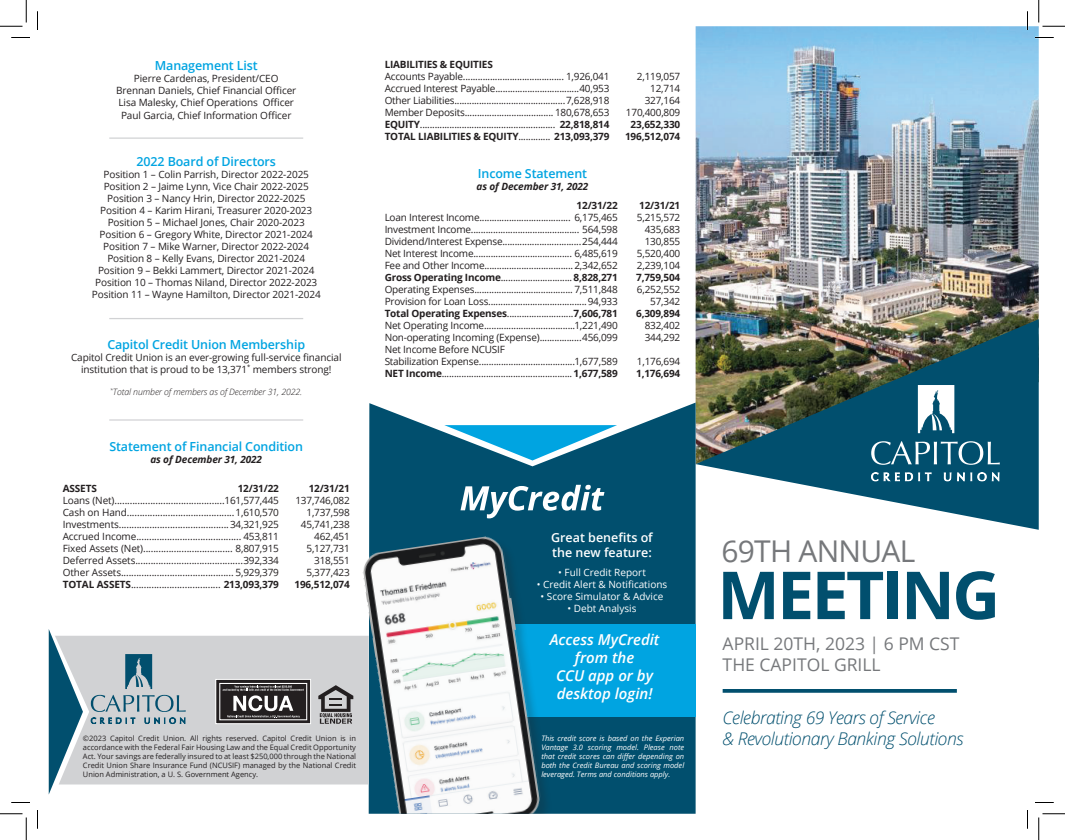
<style>
.page{position:relative;width:1065px;height:840px;background:#fff}
.page>*{position:absolute;margin:0;border:0;box-sizing:border-box;transform-origin:0 0}
.t1{font:700 66.25px "Open Sans";letter-spacing:-.04em;color:#014f6e}
.t2{font:30px "Open Sans";letter-spacing:-.025em;color:#76787b}
.t3{font:italic 300 17.5px/21px "Open Sans";letter-spacing:-.025em;color:#014f6e}
.t4{font:17.5px/21px "Open Sans";color:#76787b}
.t5{font:italic 600 15px/18px "Open Sans";color:#fff;text-align:center}
.t6{font:600 12.5px "Open Sans";letter-spacing:-.01em;color:#00a4e1}
.t7{font:600 12.5px/15px "Open Sans";color:#fff}
.t8{font:10px/12px "Open Sans";letter-spacing:-.01em;color:#231f20;text-align:right}
.t9{font:700 10px/12px "Open Sans";letter-spacing:-.02em;color:#231f20;text-align:center}
.t10{font:10px "Open Sans";color:#fff}
.t11{font:italic 700 10px "Open Sans";letter-spacing:-.01em;color:#231f20}
.t12{font:italic 300 8.75px "Open Sans";letter-spacing:-.01em;color:#231f20}
.t13{font:7.5px/9px "Open Sans";color:#231f20;text-align:justify}
.t14{font:italic 7.5px/9px "Open Sans";color:#fff;text-align:justify}
.s1{font-weight:700}
</style>
<div class="page">
<img style="left:696px;top:26px;width:343px;height:293px">
<img style="left:696px;top:319px;width:343px;height:211px">
<svg style="left:871px;top:441px;width:129px;height:24px;background:#3b778f"></svg>
<svg style="left:871px;top:472px;width:61px;height:10px"></svg>
<svg style="left:944px;top:472px;width:56px;height:10px"></svg>
<svg style="left:918px;top:385px;width:36px;height:48px"></svg>
<svg style="left:723px;top:689px;width:234px;height:4px"></svg>
<svg style="left:369px;top:403px;width:327px;height:411px;background:#1c627d"></svg>
<svg style="left:444px;top:425px;width:173px;height:35px"></svg>
<svg style="left:49px;top:630px;width:34px;height:164px"></svg>
<svg style="left:54px;top:636px;width:306px;height:149px;background:#c6cbcf"></svg>
<svg style="left:318px;top:685px;width:35px;height:39px"></svg>
<div style="left:216px;top:679px;width:95px;height:45px;background:linear-gradient(to right,#231f20,#231f20)"></div>
<div style="left:216px;top:679px;width:95px;height:45px;border:1px solid #fff"></div>
<div style="left:219px;top:683px;width:88px;height:37px;background:#231f20;border:1px solid #fff"></div>
<svg style="left:223px;top:685px;width:81px;height:33px"></svg>
<svg style="left:91px;top:695px;width:95px;height:33px;background:#a7b7bf"></svg>
<svg style="left:125px;top:654px;width:27px;height:35px"></svg>
<div style="left:392px;top:624px;width:304px;height:92px;background:#00a4e1"></div>
<div style="left:364px;top:537px;width:189px;height:277px;background:#231f20;opacity:.22"></div>
<img style="left:360px;top:534px;width:184px;height:280px">
<svg style="left:461px;top:485px;width:143px;height:33px"></svg>
<hr style="left:109px;top:138px;width:194px;height:1px;background:#d1d2d4">
<hr style="left:109px;top:318px;width:194px;height:1px;background:#d1d2d4">
<hr style="left:109px;top:419px;width:194px;height:2px;background:#d1d2d4">
<svg style="left:11px;top:37px;width:19px;height:1px"></svg>
<svg style="left:1035px;top:37px;width:19px;height:1px"></svg>
<svg style="left:11px;top:802px;width:19px;height:1px"></svg>
<svg style="left:1035px;top:802px;width:19px;height:1px"></svg>
<svg style="left:37px;top:11px;width:1px;height:19px"></svg>
<svg style="left:37px;top:810px;width:1px;height:19px"></svg>
<svg style="left:1027px;top:11px;width:1px;height:19px"></svg>
<svg style="left:1027px;top:810px;width:1px;height:19px"></svg>
<svg style="left:0;top:0;width:27px;height:27px"></svg>
<svg style="left:0;top:814px;width:27px;height:26px"></svg>
<svg style="left:1039px;top:0;width:26px;height:27px"></svg>
<svg style="left:1039px;top:814px;width:26px;height:26px"></svg>
<p class="t6" style="left:155px;top:56px;width:104px">Management List</p>
<p class="t8" style="left:116px;top:72px;width:182px;text-align:center">Pierre Cardenas, President/CEO<br>Brennan Daniels, Chief Financial Officer<br>Lisa Malesky, Chief Operations Officer</p>
<p class="t8" style="left:121px;top:109px;width:172px">Paul Garcia, Chief Information Officer</p>
<p class="t6" style="left:137px;top:152px;width:141px">2022 Board of Directors</p>
<p class="t8" style="left:92px;top:168px;width:230px;text-align:center">Position 1 – Colin Parrish, Director 2022-2025<br>Position 2 – Jaime Lynn, Vice Chair 2022-2025<br>Position 3 – Nancy Hrin, Director 2022-2025<br>Position 4 – Karim Hirani, Treasurer 2020-2023<br>Position 5 – Michael Jones, Chair 2020-2023<br>Position 6 – Gregory White, Director 2021-2024<br>Position 7 – Mike Warner, Director 2022-2024<br>Position 8 – Kelly Evans, Director 2021-2024<br>Position 9 – Bekki Lammert, Director 2021-2024<br>Position 10 – Thomas Niland, Director 2022-2023<br>Position 11 – Wayne Hamilton, Director 2021-2024</p>
<p class="t6" style="left:107px;top:335px;width:199px">Capitol Credit Union Membership</p>
<p class="t8" style="left:71px;top:351px;width:272px;text-align:center">Capitol Credit Union is an ever-growing full-service financial institution that is proud to be 13,371<sup>*</sup> members strong!</p>
<p class="t12" style="left:110px;top:386px;width:194px"><sup>*</sup>Total number of members as of December 31, 2022.</p>
<p class="t6" style="left:109px;top:437px;width:195px">Statement of Financial Condition</p>
<p class="t11" style="left:150px;top:452px;width:113px">as of December 31, 2022</p>
<p class="t9" style="left:238px;top:483px;width:43px">12/31/22</p>
<p class="t8" style="left:63px;top:495px;width:218px;text-align:justify">Loans (Net)...........................................161,577,445<br>Cash on Hand..........................................1,610,570<br>Investments...........................................34,321,925<br>Accrued Income......................................... 453,811<br>Fixed Assets (Net)................................... 8,807,915<br>Deferred Assets..........................................392,334<br>Other Assets............................................ 5,929,379<br><span class="s1">TOTAL ASSETS</span>................................... <span class="s1">213,093,379</span></p>
<p class="t9" style="left:63px;top:483px;width:36px">ASSETS</p>
<p class="t9" style="left:309px;top:483px;width:43px">12/31/21</p>
<p class="t8" style="left:295px;top:495px;width:56px">137,746,082<br>1,737,598<br>45,741,238<br>462,451<br>5,127,731<br>318,551<br>5,377,423</p>
<p class="t9" style="left:295px;top:579px;width:57px">196,512,074</p>
<p class="t13" style="left:83px;top:733px;width:275px">©2023 Capitol Credit Union. All rights reserved. Capitol Credit Union is in accordance with the Federal Fair Housing Law and the Equal Credit Opportunity Act. Your savings are federally insured to at least $250,000 through the National Credit Union Share Insurance Fund (NCUSIF) managed by the National Credit Union Administration, a U. S. Government Agency.</p>
<p class="t9" style="left:385px;top:58px;width:110px">LIABILITIES &amp; EQUITIES</p>
<p class="t8" style="left:385px;top:70px;width:226px;text-align:justify">Accounts Payable......................................... 1,926,041<br>Accrued Interest Payable..................................40,953<br>Other Liabilities.............................................7,628,918<br>Member Deposits.................................... 180,678,653<br><span class="s1">EQUITY</span>....................................................... <span class="s1">22,818,814<br>TOTAL LIABILITIES &amp; EQUITY</span>............. <span class="s1">213,093,379</span></p>
<p class="t8" style="left:626px;top:70px;width:56px">2,119,057<br>12,714<br>327,164<br>170,400,809</p>
<p class="t9" style="left:625px;top:118px;width:57px">23,652,330<br>196,512,074</p>
<p class="t6" style="left:478px;top:165px;width:111px">Income Statement</p>
<p class="t11" style="left:477px;top:179px;width:113px">as of December 31, 2022</p>
<p class="t8" style="left:385px;top:211px;width:235px;text-align:left">Loan Interest Income..................................... 6,175,465<br>Investment Income............................................ 564,598<br>Dividend/Interest Expense................................254,444<br>Net Interest Income........................................ 6,485,619<br>Fee and Other Income....................................2,342,652<br><span class="s1">Gross Operating Income</span>............................. <span class="s1">8,828,271<br></span>Operating Expenses........................................ 7,511,848<br>Provision for Loan Loss........................................94,933<br><span class="s1">Total Operating Expenses</span>...........................<span class="s1">7,606,781<br></span>Net Operating Income.....................................1,221,490<br>Non-operating Incoming (Expense).................456,099<br>Net Income Before NCUSIF<br>Stabilization Expense.......................................1,677,589<br><span class="s1">NET Income</span>.....................................................<span class="s1">1,677,589</span></p>
<p class="t9" style="left:577px;top:199px;width:43px">12/31/22</p>
<p class="t9" style="left:639px;top:199px;width:43px">12/31/21</p>
<p class="t8" style="left:637px;top:211px;width:45px">5,215,572<br>435,683<br>130,855<br>5,520,400<br>2,239,104</p>
<p class="t9" style="left:636px;top:271px;width:46px">7,759,504</p>
<p class="t8" style="left:637px;top:283px;width:45px">6,252,552<br>57,342</p>
<p class="t9" style="left:636px;top:307px;width:46px">6,309,894</p>
<p class="t8" style="left:645px;top:319px;width:37px;text-align:left">832,402<br>344,292</p>
<p class="t8" style="left:637px;top:355px;width:45px">1,176,694</p>
<p class="t9" style="left:636px;top:367px;width:46px">1,176,694</p>
<p class="t7" style="left:551px;top:530px;width:103px">Great benefits of the new feature:</p>
<p class="t10" style="left:558px;top:566px;width:89px">• Full Credit Report</p>
<p class="t10" style="left:537px;top:578px;width:132px">• Credit Alert &amp; Notifications</p>
<p class="t10" style="left:541px;top:590px;width:125px">• Score Simulator &amp; Advice</p>
<p class="t10" style="left:567px;top:602px;width:71px">• Debt Analysis</p>
<h3 class="t5" style="left:550px;top:631px;width:111px">Access MyCredit from the<br>CCU app or by desktop login!</h3>
<p class="t14" style="left:541px;top:733px;width:144px">This credit score is based on the Experian Vantage 3.0 scoring model. Please note that credit scores can differ depending on both the Credit Bureau and scoring model leveraged. Terms and conditions apply.</p>
<h2 class="t2" style="left:721px;top:531px;width:195px">69TH ANNUAL</h2>
<h1 class="t1" style="left:717px;top:548px;width:284px">MEETING</h1>
<h3 class="t4" style="left:723px;top:633px;width:238px">APRIL 20TH, 2023 | 6 PM CST<br>THE CAPITOL GRILL</h3>
<h3 class="t3" style="left:723px;top:706px;width:242px">Celebrating 69 Years of Service<br>&amp; Revolutionary Banking Solutions</h3>
</div>
